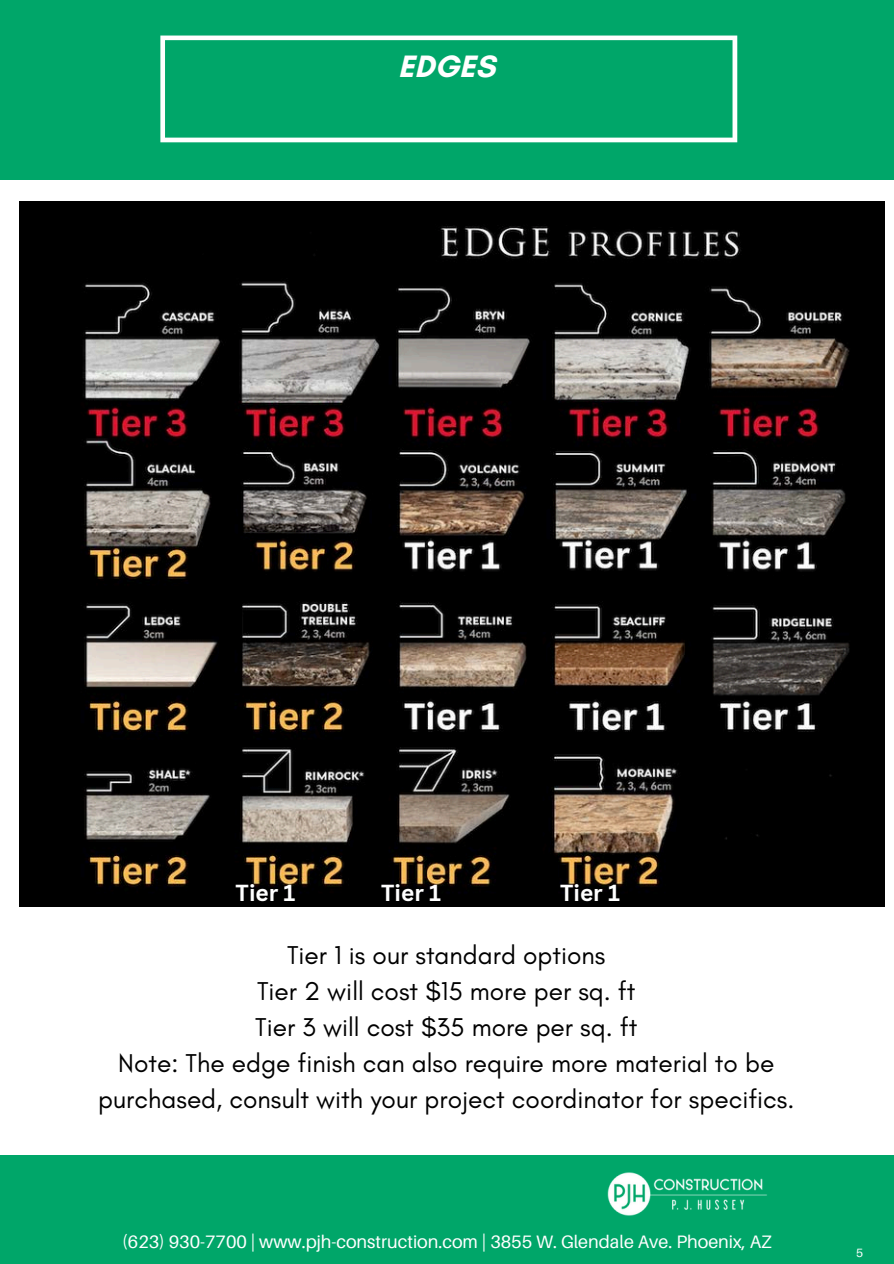
<style>
.page{position:relative;width:894px;height:1264px;background:#fff}
.page>*{position:absolute;margin:0;border:0;box-sizing:border-box;transform-origin:0 0}
.t1{font:700 31.5px "Glacial Indifference";color:#fff}
.t2{font:26.25px/36px "Glacial Indifference";color:#000;text-align:center}
.t3{font:700 22.65px "Canva Sans";color:#fff}
.t4{font:18px "Aileron";color:#fff}
.t5{font:12px "Aileron";color:#fff}
</style>
<div class="page">
<div style="left:0;top:1155px;width:893px;height:108px;background:#00a669"></div>
<div style="left:0;top:0;width:893px;height:180px;background:#00a669"></div>
<svg style="left:160px;top:36px;width:577px;height:106px"></svg>
<img style="left:607px;top:1172px;width:160px;height:44px">
<img style="left:20px;top:202px;width:864px;height:704px">
<h3 class="t1" style="left:398px;top:47px;width:98px">EDGES</h3>
<h2 class="t3" style="left:235px;top:876px;width:61px">Tier 1</h2>
<p class="t3" style="left:381px;top:876px;width:61px">Tier 1</p>
<p class="t3" style="left:560px;top:876px;width:61px">Tier 1</p>
<h3 class="t2" style="left:98px;top:936px;width:697px">Tier 1 is our standard options<br>Tier 2 will cost $15 more per sq. ft<br>Tier 3 will cost $35 more per sq. ft<br>Note: The edge finish can also require more material to be purchased, consult with your project coordinator for specifics.</h3>
<p class="t4" style="left:122px;top:1230px;width:651px">(623) 930-7700 | www.pjh-construction.com | 3855 W. Glendale Ave. Phoenix, AZ</p>
<h3 class="t5" style="left:855px;top:1245px;width:8px">5</h3>
</div>
